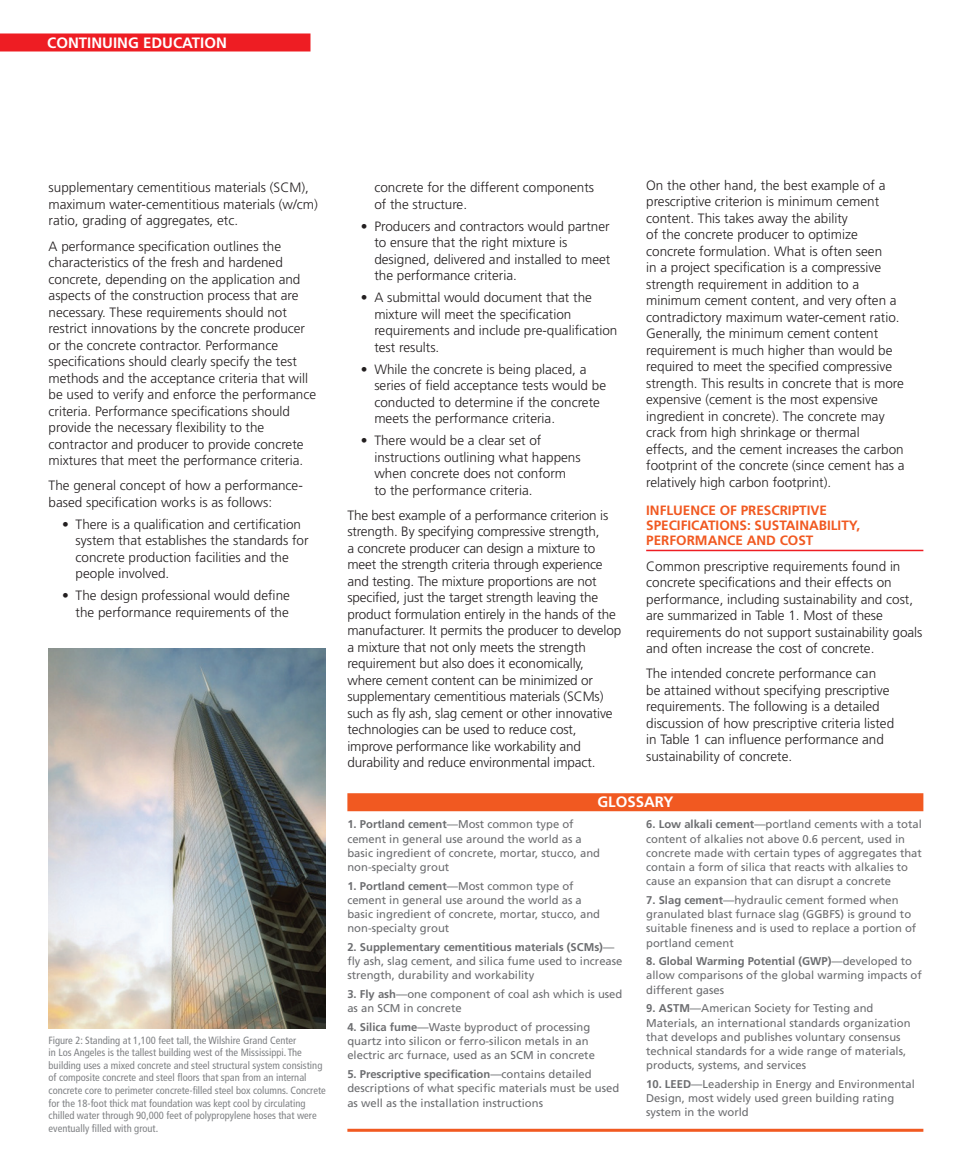
<style>
.page{position:relative;width:972px;height:1175px;background:#fff}
.page>*{position:absolute;margin:0;border:0;box-sizing:border-box;transform-origin:0 0}
.Head_Sidebar{font:700 15px "Frutiger";color:#fff}
.Body_Copy{font:300 13.5px/16.5px "Frutiger";color:#231f20}
.Bullets{font:300 13.5px/16.5px "Frutiger";color:#231f20}
.Body_Subhead{font:700 13.5px/15px "Frutiger";color:#f15921}
.Copy_Sidebar{font:11.25px/14.2px "Frutiger LT Std";color:#6c6d70}
.t1{font:condensed 10.5px/12.6px "Frutiger LT Std";color:#808285}
.s1{font-weight:700}
</style>
<div class="page">
<div style="left:0;top:33px;width:310px;height:18px;background:#ee1d23"></div>
<hr style="left:646px;top:549px;width:277px;height:2px;background:#ee1d23">
<div style="left:347px;top:793px;width:576px;height:18px;background:#f15921"></div>
<hr style="left:347px;top:1128px;width:576px;height:3px;background:#f15921">
<img style="left:49px;top:648px;width:277px;height:380px">
<p class="Head_Sidebar" style="left:47px;top:34px;width:181px">CONTINUING EDUCATION</p>
<p class="Body_Copy" style="left:49px;top:180px;width:271px">supplementary cementitious materials (SCM), maximum water-cementitious materials (w/cm) ratio, grading of aggregates, etc.</p>
<p class="Body_Copy" style="left:49px;top:238px;width:269px">A performance specification outlines the characteristics of the fresh and hardened concrete, depending on the application and aspects of the construction process that are necessary. These requirements should not restrict innovations by the concrete producer or the concrete contractor. Performance specifications should clearly specify the test methods and the acceptance criteria that will be used to verify and enforce the performance criteria. Performance specifications should provide the necessary flexibility to the contractor and producer to provide concrete mixtures that meet the performance criteria.</p>
<p class="Body_Copy" style="left:49px;top:477px;width:256px">The general concept of how a performance&shy;based specification works is as follows:</p>
<p class="Bullets" style="left:76px;top:516px;width:235px;text-indent:-14px">• There is a qualification and certification system that establishes the standards for concrete production facilities and the people involved.</p>
<p class="Bullets" style="left:62px;top:587px;width:229px;text-align:right">• The design professional would define the performance requirements of the</p>
<p class="t1" style="left:49px;top:1033px;width:279px">Figure 2: Standing at 1,100 feet tall, the Wilshire Grand Center<br>in Los Angeles is the tallest building west of the Mississippi. The building uses a mixed concrete and steel structural system consisting of composite concrete and steel floors that span from an internal concrete core to perimeter concrete-filled steel box columns. Concrete for the 18-foot thick mat foundation was kept cool by circulating chilled water through 90,000 feet of polypropylene hoses that were eventually filled with grout.</p>
<p class="Body_Copy" style="left:646px;top:177px;width:260px">On the other hand, the best example of a prescriptive criterion is minimum cement content. This takes away the ability<br>of the concrete producer to optimize concrete formulation. What is often seen<br>in a project specification is a compressive strength requirement in addition to a minimum cement content, and very often a contradictory maximum water-cement ratio.<br>Generally, the minimum cement content requirement is much higher than would be required to meet the specified compressive strength. This results in concrete that is more expensive (cement is the most expensive ingredient in concrete). The concrete may crack from high shrinkage or thermal effects, and the cement increases the carbon footprint of the concrete (since cement has a relatively high carbon footprint).</p>
<p class="Body_Subhead" style="left:646px;top:503px;width:215px">INFLUENCE OF PRESCRIPTIVE<br>SPECIFICATIONS: SUSTAINABILITY,<br>PERFORMANCE AND COST</p>
<p class="Body_Copy" style="left:646px;top:558px;width:278px">Common prescriptive requirements found in concrete specifications and their effects on performance, including sustainability and cost, are summarized in Table 1. Most of these requirements do not support sustainability goals and often increase the cost of concrete.</p>
<p class="Body_Copy" style="left:646px;top:665px;width:250px">The intended concrete performance can<br>be attained without specifying prescriptive requirements. The following is a detailed discussion of how prescriptive criteria listed in Table 1 can influence performance and sustainability of concrete.</p>
<p class="Head_Sidebar" style="left:597px;top:793px;width:78px">GLOSSARY</p>
<p class="Copy_Sidebar" style="left:347px;top:817px;width:254px"><span class="s1">1. Portland cement</span>—Most common type of cement in general use around the world as a basic ingredient of concrete, mortar, stucco, and non-specialty grout</p>
<p class="Copy_Sidebar" style="left:347px;top:878px;width:254px"><span class="s1">1. Portland cement</span>—Most common type of cement in general use around the world as a basic ingredient of concrete, mortar, stucco, and non-specialty grout</p>
<p class="Copy_Sidebar" style="left:347px;top:940px;width:277px"><span class="s1">2. Supplementary cementitious materials (SCMs)</span>— fly ash, slag cement, and silica fume used to increase strength, durability and workability</p>
<p class="Copy_Sidebar" style="left:347px;top:987px;width:277px"><span class="s1">3. Fly ash</span>—one component of coal ash which is used as an SCM in concrete</p>
<p class="Copy_Sidebar" style="left:347px;top:1019px;width:249px"><span class="s1">4. Silica fume</span>—Waste byproduct of processing quartz into silicon or ferro-silicon metals in an electric arc furnace, used as an SCM in concrete</p>
<p class="Copy_Sidebar" style="left:347px;top:1067px;width:273px"><span class="s1">5. Prescriptive specification</span>—contains detailed descriptions of what specific materials must be used as well as the installation instructions</p>
<p class="Bullets" style="left:374px;top:180px;width:221px">concrete for the different components of the structure.</p>
<p class="Bullets" style="left:374px;top:218px;width:238px;text-indent:-14px">• Producers and contractors would partner to ensure that the right mixture is designed, delivered and installed to meet the performance criteria.</p>
<p class="Bullets" style="left:374px;top:289px;width:245px;text-indent:-14px">• A submittal would document that the mixture will meet the specification requirements and include pre-qualification test results.</p>
<p class="Bullets" style="left:374px;top:361px;width:233px;text-indent:-14px">• While the concrete is being placed, a series of field acceptance tests would be conducted to determine if the concrete meets the performance criteria.</p>
<p class="Bullets" style="left:374px;top:432px;width:208px;text-indent:-14px">• There would be a clear set of instructions outlining what happens when concrete does not conform to the performance criteria.</p>
<p class="Body_Copy" style="left:347px;top:507px;width:275px">The best example of a performance criterion is strength. By specifying compressive strength,<br>a concrete producer can design a mixture to meet the strength criteria through experience and testing. The mixture proportions are not specified, just the target strength leaving the product formulation entirely in the hands of the manufacturer. It permits the producer to develop a mixture that not only meets the strength requirement but also does it economically, where cement content can be minimized or supplementary cementitious materials (SCMs) such as fly ash, slag cement or other innovative technologies can be used to reduce cost, improve performance like workability and durability and reduce environmental impact.</p>
<p class="Copy_Sidebar" style="left:646px;top:817px;width:277px"><span class="s1">6. Low alkali cement</span>—portland cements with a total content of alkalies not above 0.6 percent, used in concrete made with certain types of aggregates that contain a form of silica that reacts with alkalies to cause an expansion that can disrupt a concrete</p>
<p class="Copy_Sidebar" style="left:646px;top:893px;width:272px"><span class="s1">7. Slag cement</span>—hydraulic cement formed when granulated blast furnace slag (GGBFS) is ground to suitable fineness and is used to replace a portion of portland cement</p>
<p class="Copy_Sidebar" style="left:646px;top:954px;width:277px"><span class="s1">8. Global Warming Potential (GWP)</span>—developed to allow comparisons of the global warming impacts of different gases</p>
<p class="Copy_Sidebar" style="left:646px;top:1001px;width:266px"><span class="s1">9. ASTM</span>—American Society for Testing and Materials, an international standards organization that develops and publishes voluntary consensus technical standards for a wide range of materials, products, systems, and services</p>
<p class="Copy_Sidebar" style="left:646px;top:1076px;width:270px"><span class="s1">10. LEED</span>—Leadership in Energy and Environmental<br>Design, most widely used green building rating system in the world</p>
</div>
